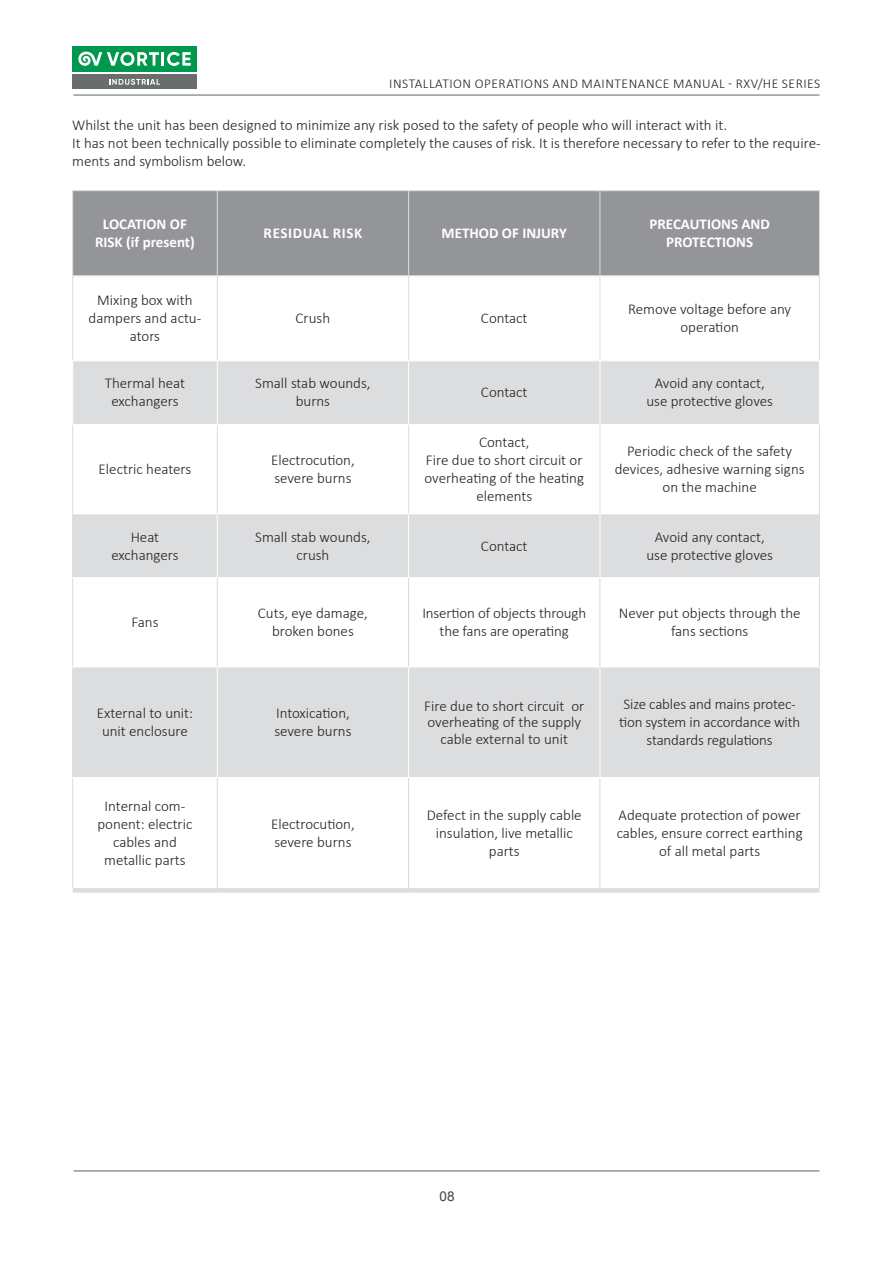
<style>
.page{position:relative;width:893px;height:1263px;background:#fff}
.page>*{position:absolute;margin:0;border:0;box-sizing:border-box;transform-origin:0 0}
.Testi{font:300 15px/18px "Calibri";color:#231f20;text-align:center}
.Titoli{font:700 15px/18px "Calibri";color:#fff;text-align:center}
.Titoli-2{font:700 15px "Calibri";letter-spacing:.04em;color:#fff}
.t1{font:300 13.5px "Calibri";letter-spacing:.04em;color:#231f20}
.t2{font:13.5px "Arial";color:#38454d}
</style>
<div class="page">
<hr style="left:74px;top:95px;width:745px;height:1px;background:#5d6569">
<hr style="left:74px;top:1170px;width:745px;height:1px;background:#5d6569">
<div style="left:72px;top:46px;width:125px;height:26px;background:#00984c"></div>
<hr style="left:161px;top:52px;width:3px;height:14px;background:#fff">
<svg style="left:167px;top:52px;width:24px;height:14px"></svg>
<svg style="left:78px;top:51px;width:81px;height:15px"></svg>
<div style="left:72px;top:74px;width:125px;height:15px;background:#696d6e"></div>
<svg style="left:109px;top:79px;width:51px;height:6px"></svg>
<div style="left:73px;top:191px;width:746px;height:84px;background:#939598"></div>
<svg style="left:73px;top:361px;width:746px;height:532px"></svg>
<hr style="left:72px;top:190px;width:145px;height:1px;background:#dcdddf">
<hr style="left:72px;top:191px;width:1px;height:84px;background:#dcdddf">
<hr style="left:217px;top:190px;width:192px;height:1px;background:#dcdddf">
<hr style="left:217px;top:191px;width:1px;height:84px;background:#dcdddf">
<hr style="left:409px;top:190px;width:191px;height:1px;background:#dcdddf">
<hr style="left:408px;top:191px;width:1px;height:84px;background:#dcdddf">
<hr style="left:600px;top:190px;width:220px;height:1px;background:#dcdddf">
<hr style="left:600px;top:191px;width:1px;height:84px;background:#dcdddf">
<hr style="left:819px;top:191px;width:1px;height:84px;background:#dcdddf">
<hr style="left:72px;top:275px;width:145px;height:1px;background:#dcdddf">
<hr style="left:72px;top:276px;width:1px;height:84px;background:#dcdddf">
<hr style="left:217px;top:275px;width:192px;height:1px;background:#dcdddf">
<hr style="left:217px;top:276px;width:1px;height:84px;background:#dcdddf">
<hr style="left:409px;top:275px;width:191px;height:1px;background:#dcdddf">
<hr style="left:408px;top:276px;width:1px;height:84px;background:#dcdddf">
<hr style="left:600px;top:275px;width:220px;height:1px;background:#dcdddf">
<hr style="left:600px;top:276px;width:1px;height:84px;background:#dcdddf">
<hr style="left:819px;top:276px;width:1px;height:84px;background:#dcdddf">
<hr style="left:72px;top:425px;width:1px;height:89px;background:#dcdddf">
<hr style="left:217px;top:425px;width:1px;height:88px;background:#dcdddf">
<hr style="left:408px;top:425px;width:1px;height:88px;background:#dcdddf">
<hr style="left:600px;top:425px;width:1px;height:88px;background:#dcdddf">
<hr style="left:819px;top:425px;width:1px;height:89px;background:#dcdddf">
<hr style="left:72px;top:514px;width:1px;height:63px;background:#dcdddf">
<hr style="left:819px;top:514px;width:1px;height:63px;background:#dcdddf">
<hr style="left:72px;top:667px;width:1px;height:110px;background:#dcdddf">
<hr style="left:819px;top:667px;width:1px;height:110px;background:#dcdddf">
<hr style="left:217px;top:361px;width:1px;height:63px;background:#fff">
<hr style="left:408px;top:361px;width:1px;height:63px;background:#fff">
<hr style="left:600px;top:361px;width:1px;height:63px;background:#fff">
<hr style="left:72px;top:424px;width:145px;height:1px;background:#fff">
<hr style="left:217px;top:424px;width:192px;height:1px;background:#fff">
<hr style="left:409px;top:424px;width:191px;height:1px;background:#fff">
<hr style="left:600px;top:424px;width:220px;height:1px;background:#fff">
<hr style="left:73px;top:513px;width:144px;height:1px;background:#fff">
<hr style="left:217px;top:513px;width:192px;height:1px;background:#fff">
<hr style="left:409px;top:513px;width:191px;height:1px;background:#fff">
<hr style="left:600px;top:513px;width:219px;height:1px;background:#fff">
<hr style="left:72px;top:577px;width:145px;height:1px;background:#fff">
<hr style="left:217px;top:577px;width:192px;height:1px;background:#fff">
<hr style="left:409px;top:577px;width:191px;height:1px;background:#fff">
<hr style="left:600px;top:577px;width:220px;height:1px;background:#fff">
<hr style="left:72px;top:667px;width:145px;height:1px;background:#fff">
<hr style="left:217px;top:667px;width:192px;height:1px;background:#fff">
<hr style="left:409px;top:667px;width:191px;height:1px;background:#fff">
<hr style="left:600px;top:667px;width:220px;height:1px;background:#fff">
<hr style="left:72px;top:777px;width:145px;height:1px;background:#fff">
<hr style="left:217px;top:777px;width:192px;height:1px;background:#fff">
<hr style="left:409px;top:777px;width:191px;height:1px;background:#fff">
<hr style="left:600px;top:777px;width:220px;height:1px;background:#fff">
<hr style="left:217px;top:514px;width:1px;height:63px;background:#fff">
<hr style="left:408px;top:514px;width:1px;height:63px;background:#fff">
<hr style="left:600px;top:514px;width:1px;height:63px;background:#fff">
<hr style="left:217px;top:667px;width:1px;height:110px;background:#fff">
<hr style="left:408px;top:667px;width:1px;height:110px;background:#fff">
<hr style="left:600px;top:667px;width:1px;height:110px;background:#fff">
<hr style="left:72px;top:578px;width:1px;height:89px;background:#d8dcde">
<hr style="left:217px;top:578px;width:1px;height:89px;background:#d8dcde">
<hr style="left:408px;top:578px;width:1px;height:89px;background:#d8dcde">
<hr style="left:600px;top:578px;width:1px;height:89px;background:#d8dcde">
<hr style="left:819px;top:578px;width:1px;height:89px;background:#d8dcde">
<hr style="left:72px;top:778px;width:1px;height:110px;background:#d8dcde">
<hr style="left:217px;top:778px;width:1px;height:110px;background:#d8dcde">
<hr style="left:408px;top:778px;width:1px;height:110px;background:#d8dcde">
<hr style="left:600px;top:778px;width:1px;height:110px;background:#d8dcde">
<hr style="left:819px;top:778px;width:1px;height:110px;background:#d8dcde">
<p class="t1" style="left:389px;top:75px;width:433px">INSTALLATION OPERATIONS AND MAINTENANCE MANUAL - RXV/HE SERIES</p>
<p class="Testi" style="left:72px;top:116px;width:656px">Whilst the unit has been designed to minimize any risk posed to the safety of people who will interact with it.</p>
<p class="Testi" style="left:72px;top:134px;width:750px;text-align:left">It has not been technically possible to eliminate completely the causes of risk. It is therefore necessary to refer to the require&shy;ments and symbolism below.</p>
<p class="Titoli" style="left:95px;top:214px;width:101px">LOCATION OF<br>RISK (if present)</p>
<p class="Titoli-2" style="left:264px;top:222px;width:100px">RESIDUAL RISK</p>
<p class="Titoli" style="left:442px;top:223px;width:127px">METHOD OF INJURY</p>
<p class="Titoli" style="left:649px;top:214px;width:122px">PRECAUTIONS AND<br>PROTECTIONS</p>
<p class="Testi" style="left:89px;top:291px;width:114px">Mixing box with dampers and actu&shy;ators</p>
<p class="Testi" style="left:296px;top:309px;width:36px">Crush</p>
<p class="Testi" style="left:481px;top:309px;width:48px">Contact</p>
<p class="Testi" style="left:628px;top:300px;width:164px">Remove voltage before any operation</p>
<p class="Testi" style="left:105px;top:374px;width:82px">Thermal heat exchangers</p>
<p class="Testi" style="left:255px;top:374px;width:117px">Small stab wounds, burns</p>
<p class="Testi" style="left:481px;top:383px;width:48px">Contact</p>
<p class="Testi" style="left:646px;top:374px;width:128px">Avoid any contact, use protective gloves</p>
<p class="Testi" style="left:99px;top:460px;width:94px">Electric heaters</p>
<p class="Testi" style="left:271px;top:451px;width:85px;text-align:left">Electrocution, severe burns</p>
<p class="Testi" style="left:424px;top:433px;width:161px">Contact,<br>Fire due to short circuit or overheating of the heating elements</p>
<p class="Testi" style="left:615px;top:442px;width:191px">Periodic check of the safety devices, adhesive warning signs on the machine</p>
<p class="Testi" style="left:111px;top:527px;width:69px">Heat exchangers</p>
<p class="Testi" style="left:255px;top:527px;width:117px">Small stab wounds, crush</p>
<p class="Testi" style="left:481px;top:536px;width:48px">Contact</p>
<p class="Testi" style="left:646px;top:527px;width:128px">Avoid any contact, use protective gloves</p>
<p class="Testi" style="left:131px;top:613px;width:29px">Fans</p>
<p class="Testi" style="left:258px;top:604px;width:111px">Cuts, eye damage, broken bones</p>
<p class="Testi" style="left:422px;top:604px;width:165px">Insertion of objects through the fans are operating</p>
<p class="Testi" style="left:619px;top:604px;width:183px">Never put objects through the fans sections</p>
<p class="Testi" style="left:97px;top:704px;width:98px">External to unit: unit enclosure</p>
<p class="Testi" style="left:274px;top:704px;width:79px;text-align:left">Intoxication, severe burns</p>
<p class="Testi" style="left:424px;top:697px;width:162px;line-height:16.5px">Fire due to short circuit or overheating of the supply cable external to unit</p>
<p class="Testi" style="left:619px;top:695px;width:183px">Size cables and mains protec&shy;tion system in accordance with standards regulations</p>
<p class="Testi" style="left:97px;top:796px;width:97px">Internal com&shy;ponent: electric cables and metallic parts</p>
<p class="Testi" style="left:271px;top:814px;width:85px;text-align:left">Electrocution, severe burns</p>
<p class="Testi" style="left:427px;top:805px;width:156px">Defect in the supply cable insulation, live metallic parts</p>
<p class="Testi" style="left:617px;top:805px;width:188px">Adequate protection of power cables, ensure correct earthing of all metal parts</p>
<p class="t2" style="left:439px;top:1187px;width:17px">08</p>
</div>
